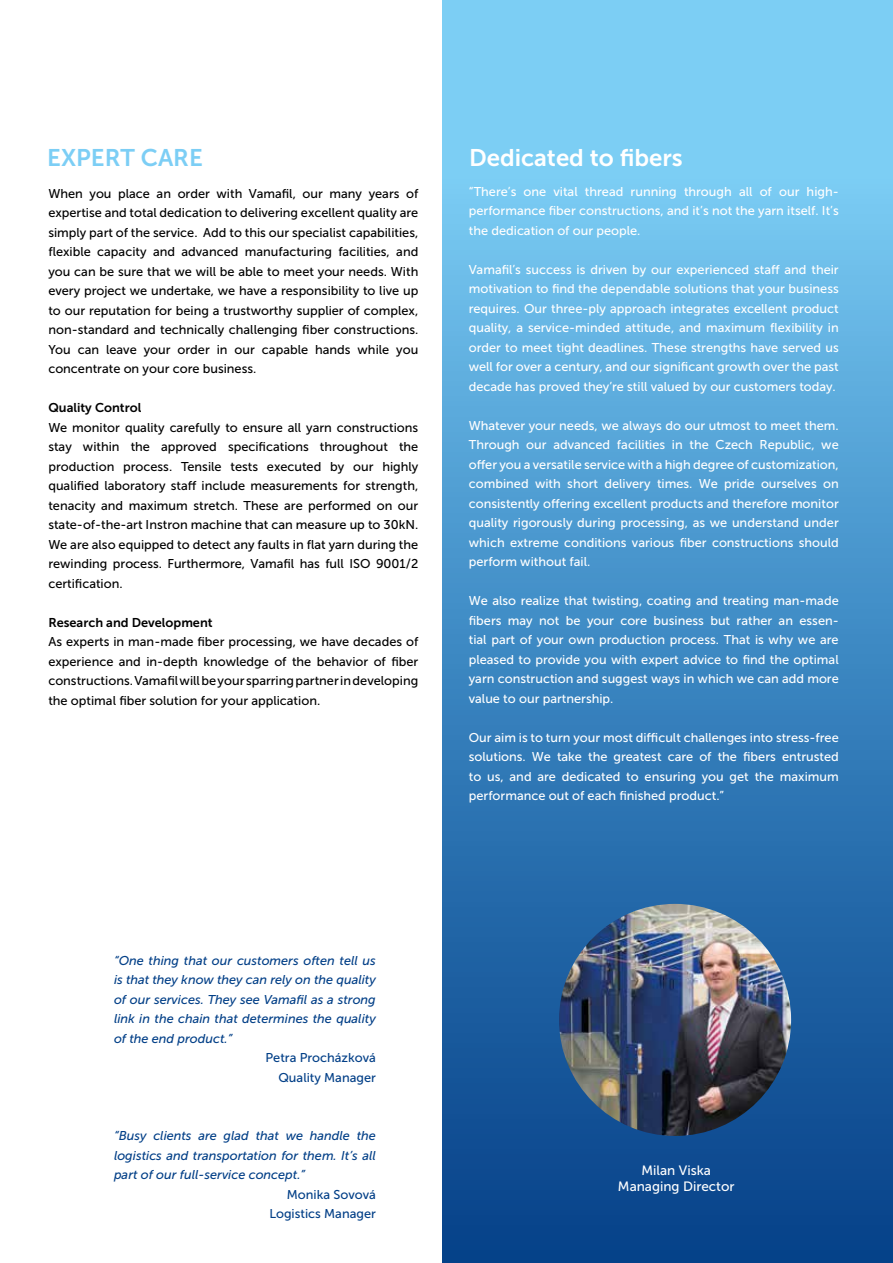
<style>
.page{position:relative;width:893px;height:1263px;background:#fff}
.page>*{position:absolute;margin:0;border:0;box-sizing:border-box;transform-origin:0 0}
.t1{font:24px "Museo Sans 700";color:#fff}
.t2{font:24px "Museo Sans 700";color:#7ccef5}
.t3{font:13.5px/16.2px "Museo Sans 500";color:#fff;text-align:center}
.t4{font:12.75px/19.5px "Museo Sans 500";color:#fff;text-align:justify}
.t5{font:12.75px/19.5px "Museo Sans 500";color:#000;text-align:justify}
.t6{font:italic 12.75px/19.5px "Museo Sans 500";color:#023f87;text-align:justify}
.t7{font:12.75px/19.5px "Museo Sans 500";color:#023f87;text-align:right}
.t8{font:12.75px "Museo Sans 700";color:#000}
</style>
<div class="page">
<div style="left:443px;top:0;width:450px;height:1263px;background:linear-gradient(to bottom,#86dcff,#003d88)"></div>
<img style="left:559px;top:904px;width:232px;height:232px;border-radius:116px">
<h1 class="t2" style="left:47px;top:144px;width:157px">EXPERT CARE</h1>
<p class="t5" style="left:48px;top:184px;width:371px">When you place an order with Vamafil, our many years of expertise and total dedication to delivering excellent quality are simply part of the service. Add to this our specialist capabilities, flexible capacity and advanced manufacturing facilities, and you can be sure that we will be able to meet your needs. With every project we undertake, we have a responsibility to live up to our reputation for being a trustworthy supplier of complex, non-standard and technically challenging fiber constructions.<br>You can leave your order in our capable hands while you concentrate on your core business.</p>
<p class="t8" style="left:48px;top:401px;width:94px">Quality Control</p>
<p class="t5" style="left:48px;top:418px;width:371px">We monitor quality carefully to ensure all yarn constructions stay within the approved specifications throughout the production process. Tensile tests executed by our highly qualified laboratory staff include measurements for strength, tenacity and maximum stretch. These are performed on our state-of-the-art Instron machine that can measure up to 30kN.<br>We are also equipped to detect any faults in flat yarn during the rewinding process. Furthermore, Vamafil has full ISO 9001/2 certification.</p>
<p class="t8" style="left:48px;top:615px;width:166px">Research and Development</p>
<p class="t5" style="left:48px;top:632px;width:371px">As experts in man-made fiber processing, we have decades of experience and in-depth knowledge of the behavior of fiber constructions. Vamafil will be your sparring partner in developing the optimal fiber solution for your application.</p>
<h1 class="t1" style="left:469px;top:144px;width:215px">Dedicated to fibers</h1>
<p class="t4" style="left:469px;top:182px;width:371px">“There’s one vital thread running through all of our high&shy;performance fiber constructions, and it’s not the yarn itself. It’s the dedication of our people.</p>
<p class="t4" style="left:469px;top:260px;width:371px">Vamafil’s success is driven by our experienced staff and their motivation to find the dependable solutions that your business requires. Our three-ply approach integrates excellent product quality, a service-minded attitude, and maximum flexibility in order to meet tight deadlines. These strengths have served us well for over a century, and our significant growth over the past decade has proved they’re still valued by our customers today.</p>
<p class="t4" style="left:469px;top:416px;width:371px">Whatever your needs, we always do our utmost to meet them.<br>Through our advanced facilities in the Czech Republic, we offer you a versatile service with a high degree of customization, combined with short delivery times. We pride ourselves on consistently offering excellent products and therefore monitor quality rigorously during processing, as we understand under which extreme conditions various fiber constructions should perform without fail.</p>
<p class="t4" style="left:469px;top:591px;width:371px">We also realize that twisting, coating and treating man-made fibers may not be your core business but rather an essen&shy;tial part of your own production process. That is why we are pleased to provide you with expert advice to find the optimal yarn construction and suggest ways in which we can add more value to our partnership.</p>
<p class="t4" style="left:469px;top:727px;width:371px">Our aim is to turn your most difficult challenges into stress-free solutions. We take the greatest care of the fibers entrusted to us, and are dedicated to ensuring you get the maximum performance out of each finished product.”</p>
<p class="t6" style="left:114px;top:951px;width:263px">“One thing that our customers often tell us is that they know they can rely on the quality of our services. They see Vamafil as a strong link in the chain that determines the quality of the end product.”</p>
<p class="t7" style="left:266px;top:1048px;width:112px">Petra Procházková<br>Quality Manager</p>
<p class="t6" style="left:114px;top:1126px;width:263px">“Busy clients are glad that we handle the logistics and transportation for them. It’s all part of our full-service concept.”</p>
<p class="t7" style="left:269px;top:1185px;width:108px">Monika Sovová<br>Logistics Manager</p>
<p class="t3" style="left:618px;top:1162px;width:118px">Milan Viska<br>Managing Director</p>
</div>
